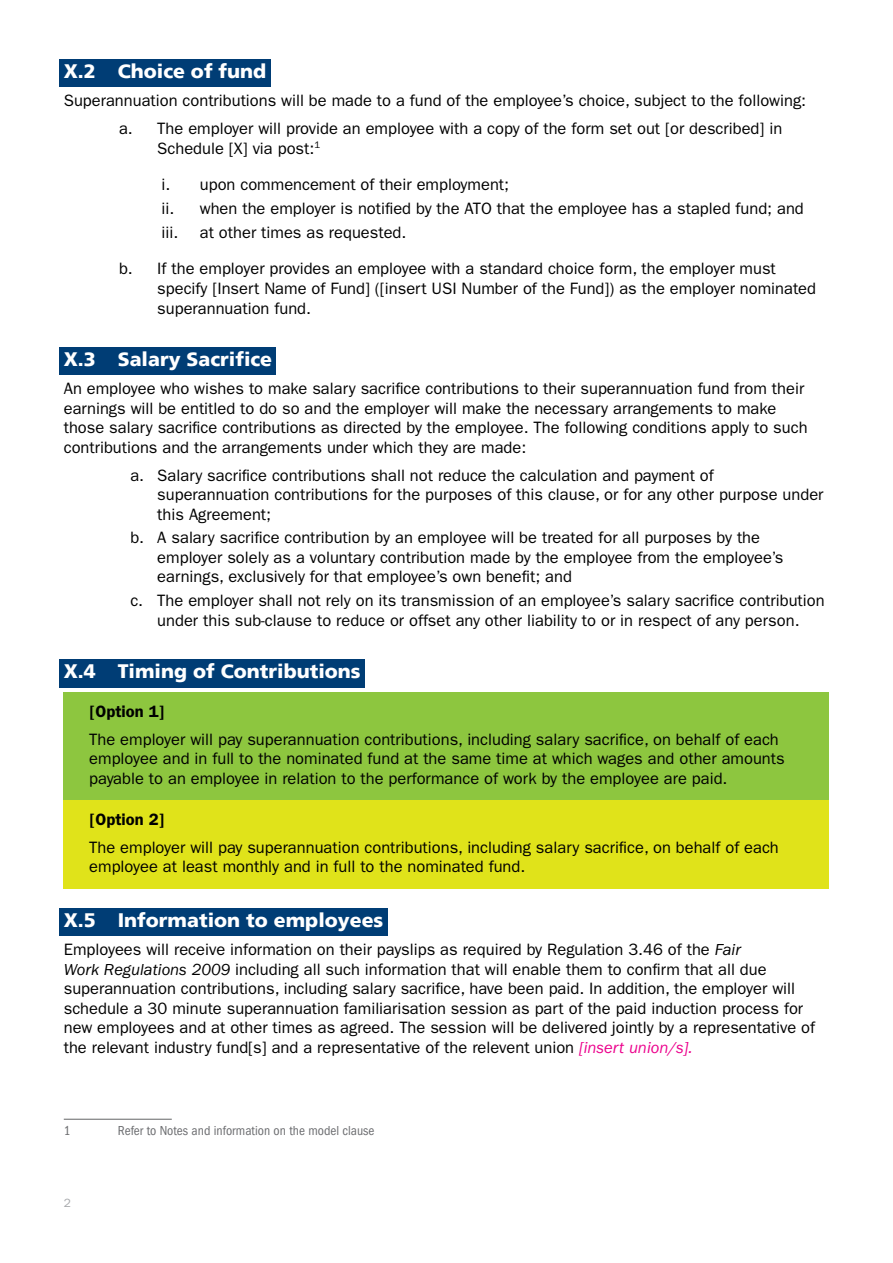
<style>
.page{position:relative;width:893px;height:1263px;background:#fff}
.page>*{position:absolute;margin:0;border:0;box-sizing:border-box;transform-origin:0 0}
.t1{font:900 19.5px "Frutiger LT";color:#fff}
.t2{font:16.5px/19.5px "ITC Franklin Gothic Std";color:#000}
.t3{font:600 16.5px "ITC Franklin Gothic Std";color:#000}
.t4{font:condensed 13.5px "ITC Franklin Gothic Std";color:#6d6e71}
.t5{font:12px "ITC Franklin Gothic Std";color:#a7a9ac}
.s1{font-style:italic}
.s2{font-style:italic;color:#ec008c}
</style>
<div class="page">
<div style="left:60px;top:60px;width:211px;height:27px;background:#003d75"></div>
<div style="left:60px;top:347px;width:216px;height:27px;background:#003d75"></div>
<div style="left:60px;top:659px;width:305px;height:28px;background:#003d75"></div>
<div style="left:60px;top:908px;width:328px;height:27px;background:#003d75"></div>
<div style="left:64px;top:692px;width:765px;height:109px;background:#8dc63f"></div>
<div style="left:64px;top:801px;width:765px;height:88px;background:#e0e31a"></div>
<hr style="left:64px;top:1119px;width:108px;height:1px;background:#636466">
<p class="t1" style="left:64px;top:60px;width:204px">X.2 Choice of fund</p>
<p class="t2" style="left:119px;top:87px;width:689px;line-height:28px;text-indent:-55px">Superannuation contributions will be made to a fund of the employee’s choice, subject to the following: a. The employer will provide an employee with a copy of the form set out [or described] in</p>
<p class="t2" style="left:157px;top:139px;width:164px">Schedule [X] via post:<sup>1</sup></p>
<p class="t2" style="left:162px;top:173px;width:644px;line-height:23.7px">i. upon commencement of their employment;<br>ii. when the employer is notified by the ATO that the employee has a stapled fund; and iii.</p>
<p class="t2" style="left:200px;top:223px;width:208px">at other times as requested.</p>
<p class="t2" style="left:157px;top:259px;width:660px;text-indent:-38px">b. If the employer provides an employee with a standard choice form, the employer must specify [Insert Name of Fund] ([insert USI Number of the Fund]) as the employer nominated superannuation fund.</p>
<p class="t1" style="left:64px;top:347px;width:210px">X.3 Salary Sacrifice</p>
<p class="t2" style="left:64px;top:379px;width:745px">An employee who wishes to make salary sacrifice contributions to their superannuation fund from their earnings will be entitled to do so and the employer will make the necessary arrangements to make those salary sacrifice contributions as directed by the employee. The following conditions apply to such contributions and the arrangements under which they are made:</p>
<p class="t2" style="left:157px;top:465px;width:668px;text-indent:-27px">a. Salary sacrifice contributions shall not reduce the calculation and payment of superannuation contributions for the purposes of this clause, or for any other purpose under this Agreement;</p>
<p class="t2" style="left:157px;top:528px;width:628px;text-indent:-27px">b. A salary sacrifice contribution by an employee will be treated for all purposes by the employer solely as a voluntary contribution made by the employee from the employee’s earnings, exclusively for that employee’s own benefit; and</p>
<p class="t2" style="left:130px;top:591px;width:696px;text-align:center">c. The employer shall not rely on its transmission of an employee’s salary sacrifice contribution under this sub-clause to reduce or offset any other liability to or in respect of any person.</p>
<p class="t1" style="left:64px;top:659px;width:298px">X.4 Timing of Contributions</p>
<p class="t3" style="left:89px;top:701px;width:77px">[Option 1]</p>
<p class="t2" style="left:89px;top:729px;width:697px">The employer will pay superannuation contributions, including salary sacrifice, on behalf of each employee and in full to the nominated fund at the same time at which wages and other amounts payable to an employee in relation to the performance of work by the employee are paid.</p>
<p class="t3" style="left:89px;top:809px;width:77px">[Option 2]</p>
<p class="t2" style="left:89px;top:837px;width:691px">The employer will pay superannuation contributions, including salary sacrifice, on behalf of each employee at least monthly and in full to the nominated fund.</p>
<p class="t1" style="left:64px;top:909px;width:321px">X.5 Information to employees</p>
<p class="t2" style="left:64px;top:940px;width:753px">Employees will receive information on their payslips as required by Regulation 3.46 of the <span class="s1">Fair<br>Work Regulations 2009</span> including all such information that will enable them to confirm that all due superannuation contributions, including salary sacrifice, have been paid. In addition, the employer will schedule a 30 minute superannuation familiarisation session as part of the paid induction process for new employees and at other times as agreed. The session will be delivered jointly by a representative of the relevant industry fund[s] and a representative of the relevent union <span class="s2">[insert union/s].</span></p>
<p class="t4" style="left:64px;top:1123px;width:8px">1</p>
<p class="t4" style="left:118px;top:1123px;width:258px">Refer to Notes and information on the model clause</p>
<p class="t5" style="left:64px;top:1196px;width:9px">2</p>
</div>
